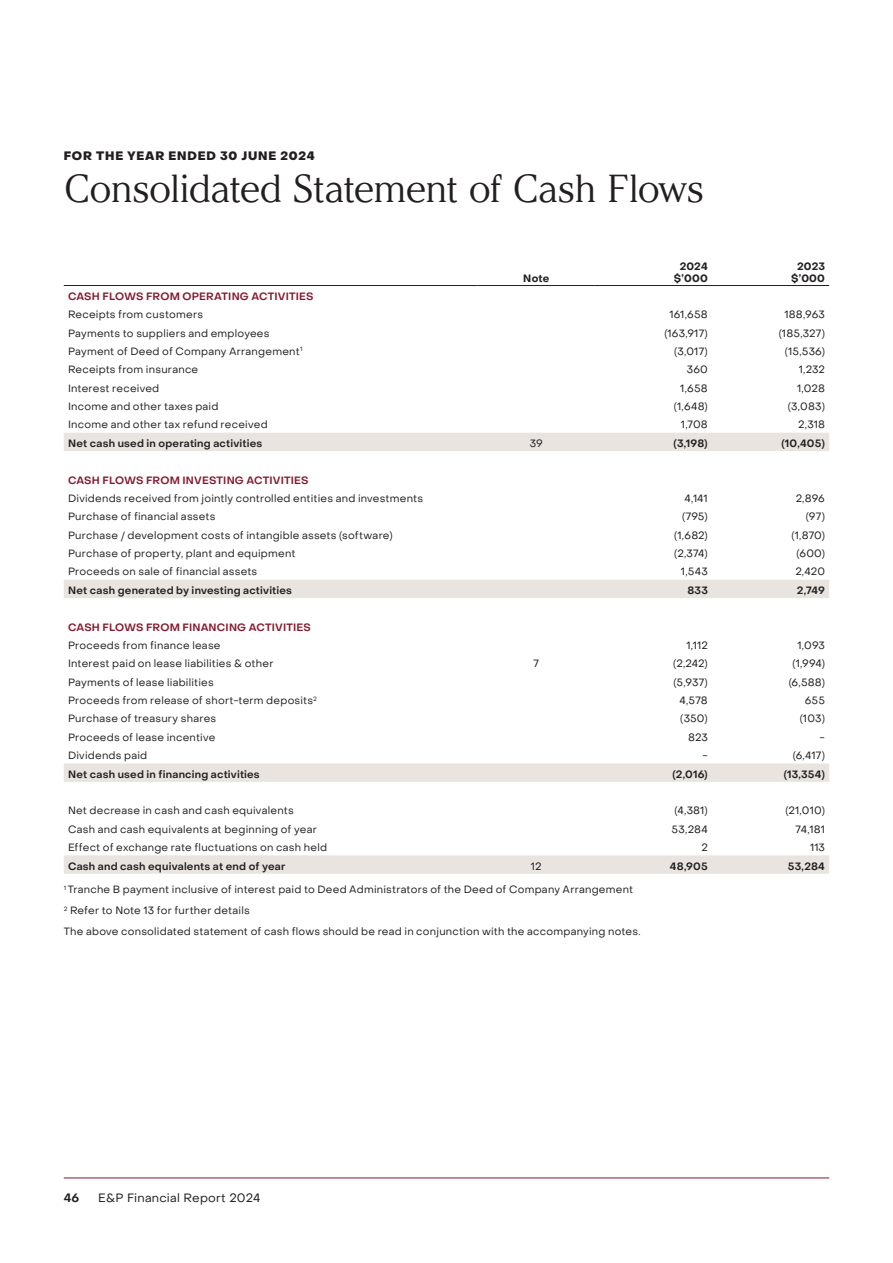
<style>
.page{position:relative;width:893px;height:1263px;background:#fff}
.page>*{position:absolute;margin:0;border:0;box-sizing:border-box;transform-origin:0 0}
.H1F{font:39px "Argesta Display";letter-spacing:-.03em;color:#231f20}
.EYEBROWS{font:800 12px "PP Object Sans";letter-spacing:.07em;color:#231f20}
.t1{font:12px "PP Object Sans";letter-spacing:.02em;color:#231f20}
.t2{font:600 12px "PP Object Sans";color:#231f20}
.FINANCIALS_-_BODY{font:10.5px "PP Object Sans";letter-spacing:.02em;color:#231f20}
.FINANCIAL_NOTES{font:10.5px "PP Object Sans";letter-spacing:.02em;color:#231f20}
.FINANCIALS_-_BODY-2{font:600 10.5px "PP Object Sans";letter-spacing:.02em;color:#231f20}
.FINANCIALS_-_BODY-3{font:600 10.5px "PP Object Sans";letter-spacing:.015em;color:#85192e}
.FINANCIALS_-_BODY_RIGHT{font:10.5px "PP Object Sans";letter-spacing:.01em;color:#231f20}
.FINANCIALS_-_TABLE_HEADER_Right{font:700 10.5px/12px "PP Object Sans";letter-spacing:.02em;color:#231f20;text-align:center}
.FINANCIALS_-_TABLE_HEADER{font:700 10.5px "PP Object Sans";color:#231f20}
</style>
<div class="page">
<svg style="left:64px;top:433px;width:765px;height:441px"></svg>
<hr style="left:64px;top:285px;width:414px;height:1px;background:#231f20">
<hr style="left:478px;top:285px;width:117px;height:1px;background:#231f20">
<hr style="left:595px;top:285px;width:117px;height:1px;background:#231f20">
<hr style="left:712px;top:285px;width:117px;height:1px;background:#231f20">
<hr style="left:64px;top:1177px;width:765px;height:1px;background:#85192e">
<p class="EYEBROWS" style="left:64px;top:149px;width:252px">FOR THE YEAR ENDED 30 JUNE 2024</p>
<p class="H1F" style="left:64px;top:165px;width:642px">Consolidated Statement of Cash Flows</p>
<p class="FINANCIALS_-_TABLE_HEADER" style="left:523px;top:272px;width:27px">Note</p>
<p class="FINANCIALS_-_TABLE_HEADER_Right" style="left:674px;top:261px;width:35px">2024 $’000</p>
<p class="FINANCIALS_-_TABLE_HEADER_Right" style="left:791px;top:261px;width:35px">2023 $’000</p>
<p class="FINANCIALS_-_BODY-3" style="left:68px;top:290px;width:247px">CASH FLOWS FROM OPERATING ACTIVITIES</p>
<p class="FINANCIALS_-_BODY" style="left:68px;top:308px;width:137px">Receipts from customers</p>
<p class="FINANCIALS_-_BODY" style="left:669px;top:308px;width:40px">161,658</p>
<p class="FINANCIALS_-_BODY" style="left:784px;top:308px;width:42px">188,963</p>
<p class="FINANCIALS_-_BODY" style="left:68px;top:327px;width:203px">Payments to suppliers and employees</p>
<p class="FINANCIALS_-_BODY" style="left:664px;top:327px;width:45px">(163,917)</p>
<p class="FINANCIALS_-_BODY" style="left:779px;top:327px;width:48px">(185,327)</p>
<p class="FINANCIALS_-_BODY" style="left:68px;top:345px;width:236px">Payment of Deed of Company Arrangement<sup>1</sup></p>
<p class="FINANCIALS_-_BODY" style="left:674px;top:345px;width:35px">(3,017)</p>
<p class="FINANCIALS_-_BODY" style="left:785px;top:345px;width:42px">(15,536)</p>
<p class="FINANCIALS_-_BODY" style="left:68px;top:363px;width:132px">Receipts from insurance</p>
<p class="FINANCIALS_-_BODY" style="left:687px;top:363px;width:23px">360</p>
<p class="FINANCIALS_-_BODY" style="left:799px;top:363px;width:28px">1,232</p>
<p class="FINANCIALS_-_BODY" style="left:68px;top:382px;width:93px">Interest received</p>
<p class="FINANCIALS_-_BODY_RIGHT" style="left:680px;top:382px;width:29px">1,658</p>
<p class="FINANCIALS_-_BODY_RIGHT" style="left:797px;top:382px;width:29px">1,028</p>
<p class="FINANCIALS_-_BODY" style="left:68px;top:400px;width:152px">Income and other taxes paid</p>
<p class="FINANCIALS_-_BODY" style="left:674px;top:400px;width:35px">(1,648)</p>
<p class="FINANCIALS_-_BODY" style="left:788px;top:400px;width:39px">(3,083)</p>
<p class="FINANCIALS_-_BODY" style="left:68px;top:418px;width:201px">Income and other tax refund received</p>
<p class="FINANCIALS_-_BODY" style="left:681px;top:418px;width:28px">1,708</p>
<p class="FINANCIALS_-_BODY" style="left:798px;top:418px;width:28px">2,318</p>
<p class="FINANCIALS_-_BODY-2" style="left:68px;top:437px;width:196px">Net cash used in operating activities</p>
<p class="FINANCIALS_-_BODY" style="left:530px;top:437px;width:14px">39</p>
<p class="FINANCIALS_-_BODY-2" style="left:673px;top:437px;width:36px">(3,198)</p>
<p class="FINANCIALS_-_BODY-2" style="left:781px;top:437px;width:45px">(10,405)</p>
<p class="FINANCIALS_-_BODY-3" style="left:68px;top:473px;width:242px">CASH FLOWS FROM INVESTING ACTIVITIES</p>
<p class="FINANCIALS_-_BODY" style="left:68px;top:492px;width:357px">Dividends received from jointly controlled entities and investments</p>
<p class="FINANCIALS_-_BODY" style="left:684px;top:492px;width:25px">4,141</p>
<p class="FINANCIALS_-_BODY" style="left:796px;top:492px;width:31px">2,896</p>
<p class="FINANCIALS_-_BODY" style="left:68px;top:510px;width:149px">Purchase of financial assets</p>
<p class="FINANCIALS_-_BODY" style="left:682px;top:510px;width:27px">(795)</p>
<p class="FINANCIALS_-_BODY" style="left:806px;top:510px;width:21px">(97)</p>
<p class="FINANCIALS_-_BODY" style="left:68px;top:529px;width:326px">Purchase / development costs of intangible assets (software)</p>
<p class="FINANCIALS_-_BODY" style="left:674px;top:529px;width:35px">(1,682)</p>
<p class="FINANCIALS_-_BODY" style="left:791px;top:529px;width:35px">(1,870)</p>
<p class="FINANCIALS_-_BODY" style="left:68px;top:547px;width:229px">Purchase of property, plant and equipment</p>
<p class="FINANCIALS_-_BODY" style="left:674px;top:547px;width:35px">(2,374)</p>
<p class="FINANCIALS_-_BODY" style="left:797px;top:547px;width:30px">(600)</p>
<p class="FINANCIALS_-_BODY" style="left:68px;top:565px;width:191px">Proceeds on sale of financial assets</p>
<p class="FINANCIALS_-_BODY" style="left:681px;top:565px;width:28px">1,543</p>
<p class="FINANCIALS_-_BODY" style="left:795px;top:565px;width:31px">2,420</p>
<p class="FINANCIALS_-_BODY-2" style="left:68px;top:584px;width:225px">Net cash generated by investing activities</p>
<p class="FINANCIALS_-_BODY-2" style="left:687px;top:584px;width:22px">833</p>
<p class="FINANCIALS_-_BODY-2" style="left:797px;top:584px;width:30px">2,749</p>
<p class="FINANCIALS_-_BODY-3" style="left:68px;top:620px;width:244px">CASH FLOWS FROM FINANCING ACTIVITIES</p>
<p class="FINANCIALS_-_BODY" style="left:68px;top:639px;width:154px">Proceeds from finance lease</p>
<p class="FINANCIALS_-_BODY_RIGHT" style="left:686px;top:639px;width:23px">1,112</p>
<p class="FINANCIALS_-_BODY_RIGHT" style="left:797px;top:639px;width:29px">1,093</p>
<p class="FINANCIALS_-_BODY" style="left:68px;top:657px;width:207px">Interest paid on lease liabilities &amp; other</p>
<p class="FINANCIALS_-_BODY_RIGHT" style="left:534px;top:657px;width:7px">7</p>
<p class="FINANCIALS_-_BODY_RIGHT" style="left:673px;top:657px;width:36px">(2,242)</p>
<p class="FINANCIALS_-_BODY_RIGHT" style="left:792px;top:657px;width:34px">(1,994)</p>
<p class="FINANCIALS_-_BODY" style="left:68px;top:676px;width:147px">Payments of lease liabilities</p>
<p class="FINANCIALS_-_BODY_RIGHT" style="left:673px;top:676px;width:36px">(5,937)</p>
<p class="FINANCIALS_-_BODY_RIGHT" style="left:789px;top:676px;width:38px">(6,588)</p>
<p class="FINANCIALS_-_BODY" style="left:68px;top:694px;width:250px">Proceeds from release of short-term deposits<sup>2</sup></p>
<p class="FINANCIALS_-_BODY_RIGHT" style="left:679px;top:694px;width:30px">4,578</p>
<p class="FINANCIALS_-_BODY_RIGHT" style="left:805px;top:694px;width:22px">655</p>
<p class="FINANCIALS_-_BODY" style="left:68px;top:712px;width:150px">Purchase of treasury shares</p>
<p class="FINANCIALS_-_BODY_RIGHT" style="left:680px;top:712px;width:29px">(350)</p>
<p class="FINANCIALS_-_BODY_RIGHT" style="left:800px;top:712px;width:27px">(103)</p>
<p class="FINANCIALS_-_BODY" style="left:68px;top:731px;width:149px">Proceeds of lease incentive</p>
<p class="FINANCIALS_-_BODY_RIGHT" style="left:688px;top:731px;width:21px">823</p>
<p class="FINANCIALS_-_BODY_RIGHT" style="left:820px;top:731px;width:7px">-</p>
<p class="FINANCIALS_-_BODY" style="left:68px;top:749px;width:81px">Dividends paid</p>
<p class="FINANCIALS_-_BODY_RIGHT" style="left:702px;top:749px;width:7px">-</p>
<p class="FINANCIALS_-_BODY_RIGHT" style="left:793px;top:749px;width:34px">(6,417)</p>
<p class="FINANCIALS_-_BODY-2" style="left:68px;top:767px;width:193px">Net cash used in financing activities</p>
<p class="FINANCIALS_-_BODY-2" style="left:672px;top:767px;width:37px">(2,016)</p>
<p class="FINANCIALS_-_BODY-2" style="left:784px;top:767px;width:43px">(13,354)</p>
<p class="FINANCIALS_-_BODY" style="left:68px;top:804px;width:227px">Net decrease in cash and cash equivalents</p>
<p class="FINANCIALS_-_BODY" style="left:674px;top:804px;width:35px">(4,381)</p>
<p class="FINANCIALS_-_BODY" style="left:785px;top:804px;width:41px">(21,010)</p>
<p class="FINANCIALS_-_BODY" style="left:68px;top:823px;width:250px">Cash and cash equivalents at beginning of year</p>
<p class="FINANCIALS_-_BODY" style="left:672px;top:823px;width:38px">53,284</p>
<p class="FINANCIALS_-_BODY" style="left:796px;top:823px;width:31px">74,181</p>
<p class="FINANCIALS_-_BODY" style="left:68px;top:841px;width:261px">Effect of exchange rate fluctuations on cash held</p>
<p class="FINANCIALS_-_BODY" style="left:701px;top:841px;width:8px">2</p>
<p class="FINANCIALS_-_BODY" style="left:810px;top:841px;width:16px">113</p>
<p class="FINANCIALS_-_BODY-2" style="left:68px;top:859px;width:219px">Cash and cash equivalents at end of year</p>
<p class="FINANCIALS_-_BODY" style="left:531px;top:859px;width:12px">12</p>
<p class="FINANCIALS_-_BODY-2" style="left:670px;top:859px;width:39px">48,905</p>
<p class="FINANCIALS_-_BODY-2" style="left:788px;top:859px;width:39px">53,284</p>
<p class="FINANCIAL_NOTES" style="left:64px;top:883px;width:571px"><sup>1</sup> Tranche B payment inclusive of interest paid to Deed Administrators of the Deed of Company Arrangement</p>
<p class="FINANCIAL_NOTES" style="left:64px;top:904px;width:187px"><sup>2</sup> Refer to Note 13 for further details</p>
<p class="FINANCIAL_NOTES" style="left:64px;top:925px;width:578px">The above consolidated statement of cash flows should be read in conjunction with the accompanying notes.</p>
<p class="t2" style="left:64px;top:1190px;width:17px">46</p>
<p class="t1" style="left:98px;top:1190px;width:164px">E&amp;P Financial Report 2024</p>
</div>
